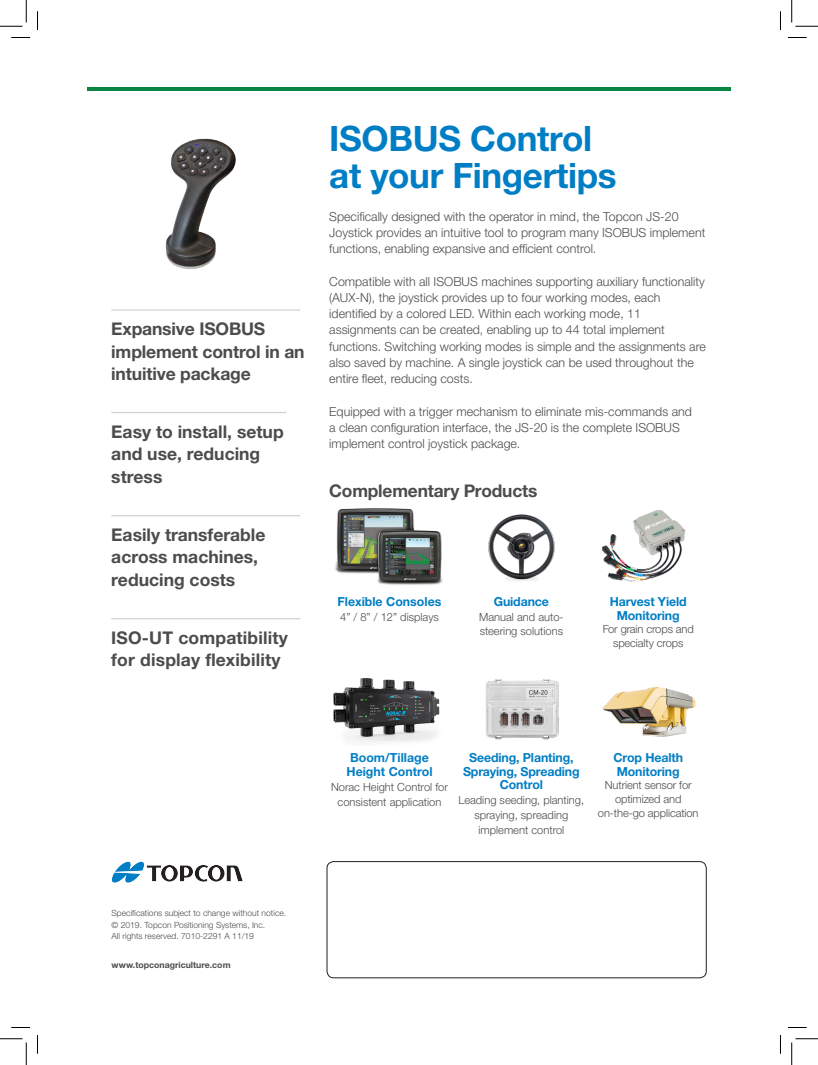
<style>
.page{position:relative;width:818px;height:1065px;background:#fff}
.page>*{position:absolute;margin:0;border:0;box-sizing:border-box;transform-origin:0 0}
.t1{font:700 35px/37.5px "Helvetica Neue LTW1 G";letter-spacing:-.01em;color:#007ec5}
.Paragraph_1{font:700 17.5px/22.5px "Helvetica Neue LTW1 G";color:#4b4c4d}
.Paragraph_1-2{font:300 12.5px/16.2px "Helvetica Neue LTW1 G";color:#4b4c4d}
.t2{font:700 12.5px/13.8px "Helvetica Neue LTW1 G";letter-spacing:-.01em;color:#007ec5;text-align:center}
.t3{font:300 11.25px/13.8px "Helvetica Neue LTW1 G";color:#4b4c4d;text-align:center}
.t4{font:700 8.75px "Helvetica Neue LTW1 G";color:#4b4c4d}
.t5{font:300 8.5px/11.2px "Helvetica Neue LTW1 G";color:#4b4c4d}
</style>
<div class="page">
<div style="left:327px;top:861px;width:379px;height:117px;border:1px solid #231f20;border-radius:7px"></div>
<hr style="left:87px;top:87px;width:643px;height:4px;background:#0a8643">
<svg style="left:111px;top:861px;width:132px;height:22px"></svg>
<img style="left:165px;top:138px;width:71px;height:131px">
<img style="left:335px;top:508px;width:108px;height:77px">
<img style="left:488px;top:514px;width:67px;height:67px">
<img style="left:601px;top:510px;width:85px;height:72px">
<hr style="left:111px;top:309px;width:189px;height:2px;background:#d1d2d4">
<hr style="left:111px;top:412px;width:175px;height:1px;background:#d1d2d4">
<hr style="left:111px;top:515px;width:189px;height:1px;background:#d1d2d4">
<hr style="left:111px;top:618px;width:189px;height:1px;background:#d1d2d4">
<img style="left:333px;top:678px;width:107px;height:64px">
<img style="left:486px;top:679px;width:73px;height:61px">
<img style="left:602px;top:687px;width:93px;height:50px">
<svg style="left:11px;top:37px;width:19px;height:1px"></svg>
<svg style="left:788px;top:37px;width:18px;height:1px"></svg>
<svg style="left:11px;top:1027px;width:19px;height:1px"></svg>
<svg style="left:788px;top:1027px;width:18px;height:1px"></svg>
<svg style="left:37px;top:11px;width:1px;height:19px"></svg>
<svg style="left:37px;top:1035px;width:1px;height:19px"></svg>
<svg style="left:780px;top:11px;width:1px;height:19px"></svg>
<svg style="left:780px;top:1035px;width:1px;height:19px"></svg>
<svg style="left:0;top:0;width:27px;height:27px"></svg>
<svg style="left:0;top:1039px;width:27px;height:26px"></svg>
<svg style="left:791px;top:0;width:27px;height:27px"></svg>
<svg style="left:791px;top:1039px;width:27px;height:26px"></svg>
<p class="Paragraph_1" style="left:111px;top:317px;width:155px">Expansive ISOBUS</p>
<p class="Paragraph_1" style="left:111px;top:340px;width:195px">implement control in an</p>
<p class="Paragraph_1" style="left:111px;top:362px;width:141px">intuitive package</p>
<p class="Paragraph_1" style="left:111px;top:420px;width:174px">Easy to install, setup and use, reducing stress</p>
<p class="Paragraph_1" style="left:111px;top:523px;width:155px">Easily transferable across machines, reducing costs</p>
<p class="Paragraph_1" style="left:111px;top:626px;width:178px">ISO-UT compatibility for display flexibility</p>
<p class="t1" style="left:329px;top:119px;width:289px">ISOBUS Control at your Fingertips</p>
<p class="Paragraph_1-2" style="left:329px;top:208px;width:351px">Specifically designed with the operator in mind, the Topcon JS-20</p>
<p class="Paragraph_1-2" style="left:329px;top:224px;width:377px">Joystick provides an intuitive tool to program many ISOBUS implement functions, enabling expansive and efficient control.</p>
<p class="Paragraph_1-2" style="left:329px;top:273px;width:377px">Compatible with all ISOBUS machines supporting auxiliary functionality</p>
<p class="Paragraph_1-2" style="left:329px;top:289px;width:332px">(AUX-N), the joystick provides up to four working modes, each</p>
<p class="Paragraph_1-2" style="left:329px;top:305px;width:313px">identified by a colored LED. Within each working mode, 11</p>
<p class="Paragraph_1-2" style="left:329px;top:322px;width:337px">assignments can be created, enabling up to 44 total implement</p>
<p class="Paragraph_1-2" style="left:329px;top:338px;width:378px">functions. Switching working modes is simple and the assignments are also saved by machine. A single joystick can be used throughout the entire fleet, reducing costs.</p>
<p class="Paragraph_1-2" style="left:329px;top:403px;width:364px">Equipped with a trigger mechanism to eliminate mis-commands and</p>
<p class="Paragraph_1-2" style="left:329px;top:419px;width:352px">a clean configuration interface, the JS-20 is the complete ISOBUS implement control joystick package.</p>
<p class="Paragraph_1" style="left:329px;top:479px;width:209px">Complementary Products</p>
<p class="t2" style="left:337px;top:595px;width:105px">Flexible Consoles</p>
<p class="t3" style="left:340px;top:610px;width:100px">4” / 8” / 12” displays</p>
<p class="t2" style="left:493px;top:595px;width:57px">Guidance</p>
<p class="t3" style="left:479px;top:610px;width:86px;text-align:left">Manual and auto&shy;steering solutions</p>
<p class="t2" style="left:609px;top:595px;width:79px">Harvest Yield<br>Monitoring</p>
<p class="t3" style="left:602px;top:623px;width:93px">For grain crops and specialty crops</p>
<p class="t5" style="left:112px;top:908px;width:176px">Specifications subject to change without notice.</p>
<p class="t5" style="left:112px;top:919px;width:155px">© 2019. Topcon Positioning Systems, Inc.<br>All rights reserved. 7010-2291 A 11/19</p>
<p class="t4" style="left:112px;top:959px;width:120px">www.topconagriculture.com</p>
<p class="t2" style="left:346px;top:751px;width:88px;text-align:left">Boom/Tillage<br>Height Control</p>
<p class="t3" style="left:331px;top:779px;width:118px;line-height:15px">Norac Height Control for consistent application</p>
<p class="t2" style="left:463px;top:751px;width:118px">Seeding, Planting,<br>Spraying, Spreading<br>Control</p>
<p class="t3" style="left:458px;top:793px;width:127px;line-height:15px">Leading seeding, planting, spraying, spreading implement control</p>
<p class="t2" style="left:613px;top:751px;width:71px;text-align:left">Crop Health<br>Monitoring</p>
<p class="t3" style="left:598px;top:779px;width:102px">Nutrient sensor for optimized and on-the-go application</p>
</div>
